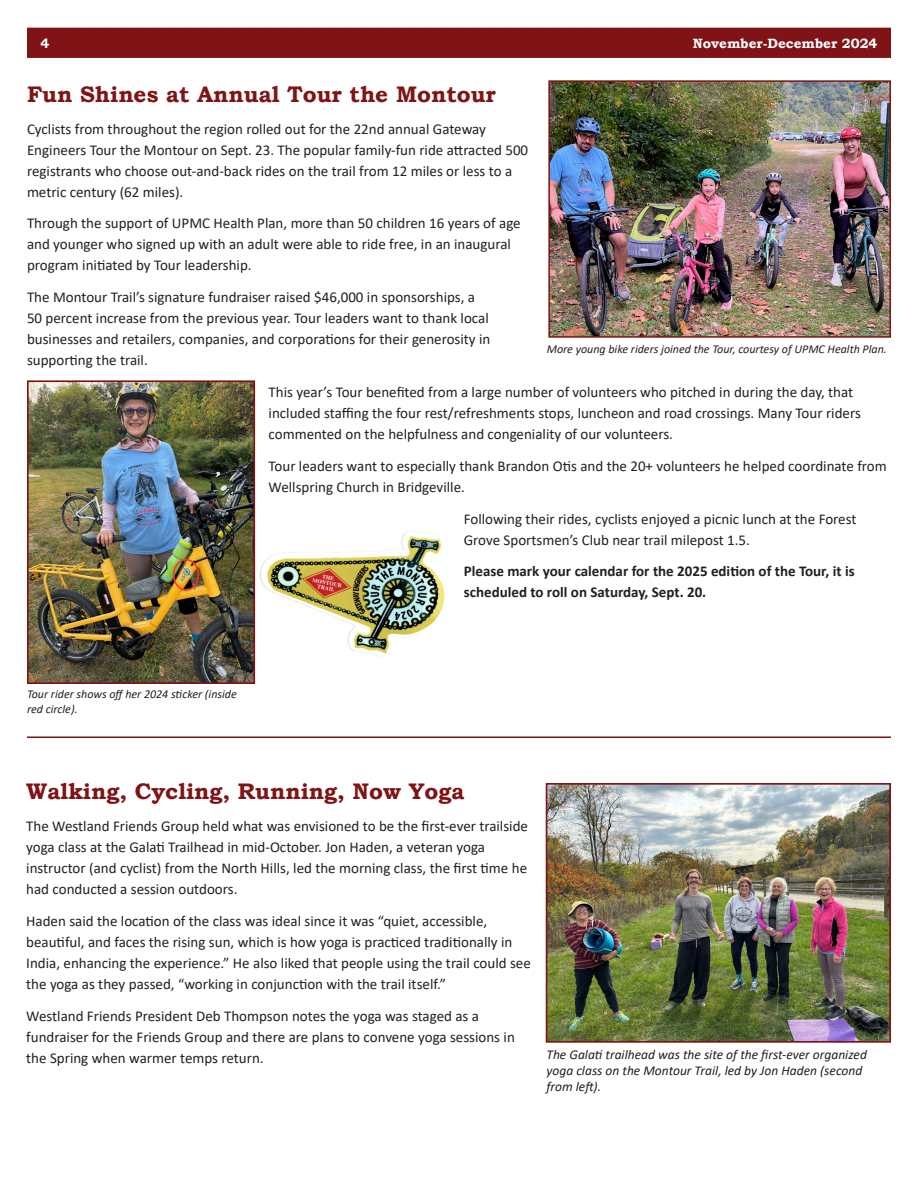
<style>
.page{position:relative;width:918px;height:1188px;background:#fff}
.page>*{position:absolute;margin:0;border:0;box-sizing:border-box;transform-origin:0 0}
.Header_MT{font:700 22.5px "Bookman Old Style";color:#7f1315}
.Body_MT{font:15px/21px "Calibri";color:#231f20}
.Body_MT-2{font:700 15px/21px "Calibri";color:#231f20}
.Photo_Caption{font:italic 13.5px/16.2px "Calibri";color:#231f20}
.t1{font:700 13.5px "Bookman Old Style";color:#fff}
.Photo_Caption-2{font:italic 12px/14.4px "Calibri";color:#231f20}
</style>
<div class="page">
<div style="left:27px;top:28px;width:864px;height:30px;background:#7f1315"></div>
<hr style="left:27px;top:736px;width:864px;height:2px;background:#7f1315">
<img style="left:30px;top:383px;width:222px;height:298px">
<div style="left:27px;top:380px;width:228px;height:304px;border:2px solid #7f1315"></div>
<img style="left:551px;top:83px;width:337px;height:252px">
<div style="left:548px;top:80px;width:343px;height:258px;border:2px solid #7f1315"></div>
<img style="left:260px;top:531px;width:185px;height:126px">
<img style="left:549px;top:786px;width:339px;height:254px">
<div style="left:546px;top:783px;width:345px;height:260px;border:2px solid #7f1315"></div>
<p class="t1" style="left:40px;top:33px;width:10px">4</p>
<p class="t1" style="left:693px;top:33px;width:186px">November-December 2024</p>
<p class="Header_MT" style="left:27px;top:78px;width:470px">Fun Shines at Annual Tour the Montour</p>
<p class="Body_MT" style="left:27px;top:118px;width:503px">Cyclists from throughout the region rolled out for the 22nd annual Gateway Engineers Tour the Montour on Sept. 23. The popular family-fun ride attracted 500 registrants who choose out-and-back rides on the trail from 12 miles or less to a metric century (62 miles).</p>
<p class="Body_MT" style="left:27px;top:213px;width:495px">Through the support of UPMC Health Plan, more than 50 children 16 years of age and younger who signed up with an adult were able to ride free, in an inaugural program initiated by Tour leadership.</p>
<p class="Body_MT" style="left:27px;top:286px;width:465px">The Montour Trail’s signature fundraiser raised $46,000 in sponsorships, a 50 percent increase from the previous year. Tour leaders want to thank local businesses and retailers, companies, and corporations for their generosity in supporting the trail.</p>
<p class="Body_MT" style="left:269px;top:381px;width:594px">This year’s Tour benefited from a large number of volunteers who pitched in during the day, that included staffing the four rest/refreshments stops, luncheon and road crossings. Many Tour riders commented on the helpfulness and congeniality of our volunteers.</p>
<p class="Body_MT" style="left:269px;top:455px;width:620px">Tour leaders want to especially thank Brandon Otis and the 20+ volunteers he helped coordinate from<br>Wellspring Church in Bridgeville.</p>
<p class="Body_MT" style="left:464px;top:508px;width:394px">Following their rides, cyclists enjoyed a picnic lunch at the Forest<br>Grove Sportsmen’s Club near trail milepost 1.5.</p>
<p class="Body_MT-2" style="left:464px;top:561px;width:392px">Please mark your calendar for the 2025 edition of the Tour, it is scheduled to roll on Saturday, Sept. 20.</p>
<p class="Photo_Caption-2" style="left:547px;top:341px;width:342px">More young bike riders joined the Tour, courtesy of UPMC Health Plan.</p>
<p class="Photo_Caption-2" style="left:27px;top:687px;width:211px">Tour rider shows off her 2024 sticker (inside red circle).</p>
<p class="Header_MT" style="left:26px;top:775px;width:440px">Walking, Cycling, Running, Now Yoga</p>
<p class="Body_MT" style="left:26px;top:815px;width:503px">The Westland Friends Group held what was envisioned to be the first-ever trailside yoga class at the Galati Trailhead in mid-October. Jon Haden, a veteran yoga instructor (and cyclist) from the North Hills, led the morning class, the first time he had conducted a session outdoors.</p>
<p class="Body_MT" style="left:26px;top:910px;width:506px">Haden said the location of the class was ideal since it was “quiet, accessible, beautiful, and faces the rising sun, which is how yoga is practiced traditionally in India, enhancing the experience.” He also liked that people using the trail could see the yoga as they passed, “working in conjunction with the trail itself.”</p>
<p class="Body_MT" style="left:26px;top:1005px;width:490px">Westland Friends President Deb Thompson notes the yoga was staged as a fundraiser for the Friends Group and there are plans to convene yoga sessions in the Spring when warmer temps return.</p>
<p class="Photo_Caption" style="left:546px;top:1046px;width:322px">The Galati trailhead was the site of the first-ever organized yoga class on the Montour Trail, led by Jon Haden (second from left).</p>
</div>
